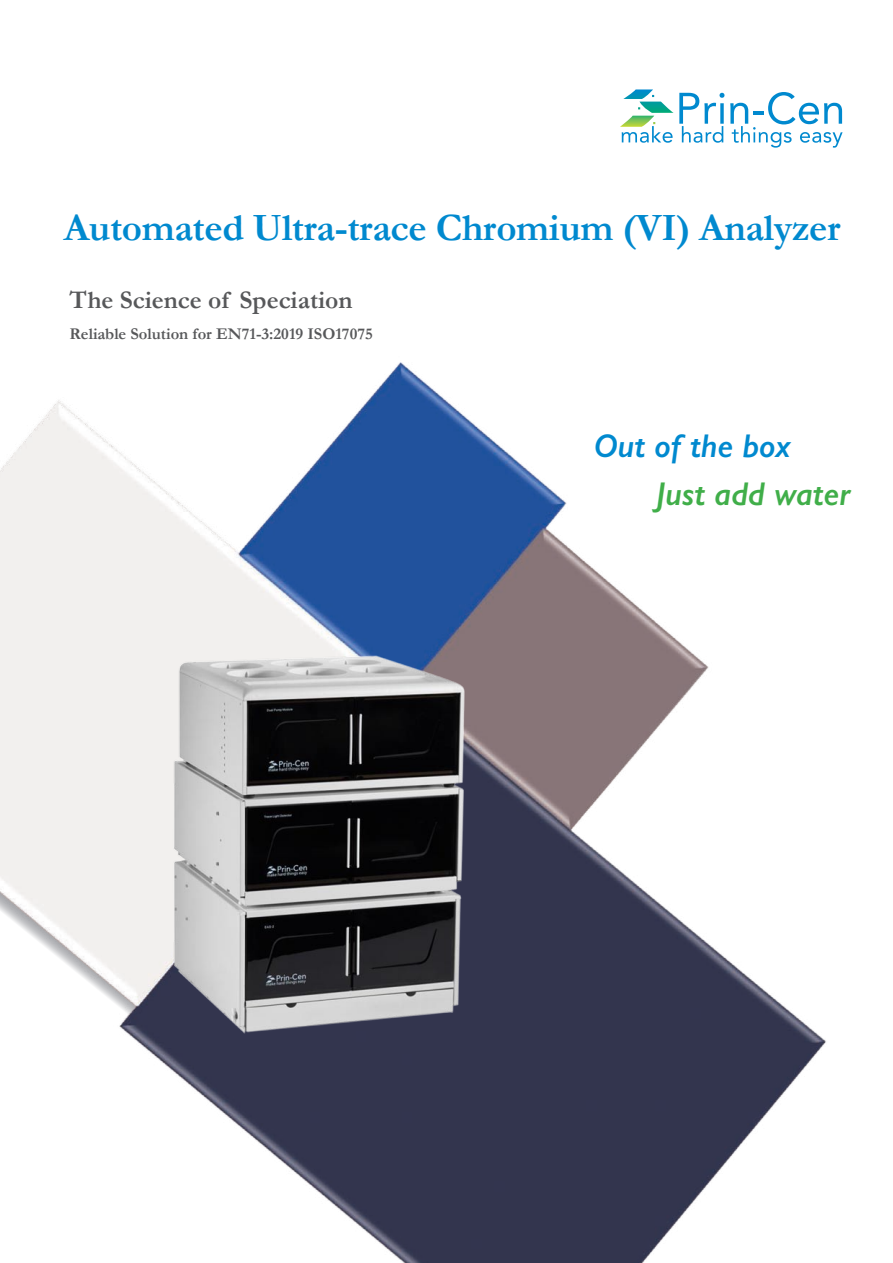
<style>
.page{position:relative;width:893px;height:1263px;background:#fff}
.page>*{position:absolute;margin:0;border:0;box-sizing:border-box;transform-origin:0 0}
.t1{font:700 39px "Garamond";letter-spacing:-.01em;color:#0089cf}
.t2{font:italic 600 33px "Gill Sans";color:#40ae49}
.t3{font:italic 600 33px "Gill Sans";color:#0089cf}
.t4{font:700 25.5px "Garamond";color:#57585a}
.t5{font:700 16.5px "Garamond";color:#57585a}
</style>
<div class="page">
<img style="left:0;top:362px;width:826px;height:901px">
<img style="left:168px;top:651px;width:301px;height:388px">
<svg style="left:730px;top:92px;width:113px;height:56px"></svg>
<svg style="left:620px;top:89px;width:104px;height:54px"></svg>
<p class="t1" style="left:64px;top:204px;width:778px">Automated Ultra-trace Chromium (VI) Analyzer</p>
<p class="t4" style="left:70px;top:285px;width:284px">The Science of Speciation</p>
<p class="t5" style="left:70px;top:323px;width:305px">Reliable Solution for EN71-3:2019 ISO17075</p>
<p class="t3" style="left:594px;top:426px;width:199px">Out of the box</p>
<p class="t2" style="left:656px;top:474px;width:196px">Just add water</p>
</div>
